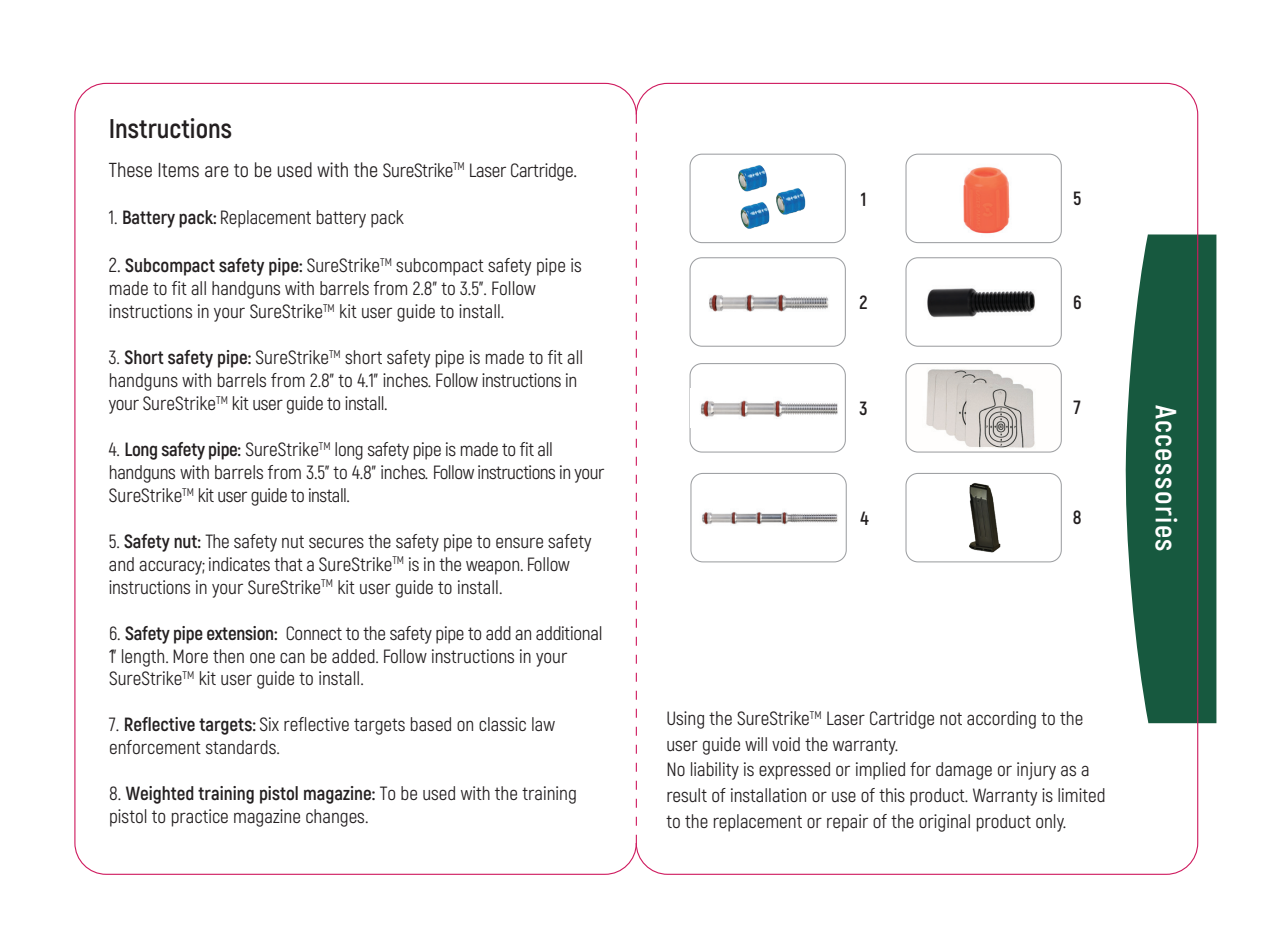
<style>
.page{position:relative;width:1276px;height:944px;background:#fff}
.page>*{position:absolute;margin:0;border:0;box-sizing:border-box;transform-origin:0 0}
.t1{font:700 29.25px "Akrobat";letter-spacing:.05em;color:#fff}
.t2{font:700 27px "Akrobat";color:#231f20}
.t3{font:20.25px "Akrobat";color:#231f20}
.t4{font:19.12px/22.9px "Akrobat";color:#231f20}
.t5{font:700 19.12px "Akrobat";color:#231f20}
.s1{font-size:19.12px}
.s2{font-weight:700}
.s3{font-size:20.25px}
</style>
<div class="page">
<svg style="left:1125px;top:234px;width:91px;height:489px;background:#2f6751"></svg>
<img style="left:907px;top:364px;width:154px;height:87px">
<div style="left:689px;top:257px;width:157px;height:90px;border:1px solid #9d9fa2;border-radius:12px"></div>
<div style="left:689px;top:363px;width:157px;height:90px;border:1px solid #9d9fa2;border-radius:12px"></div>
<div style="left:905px;top:154px;width:156px;height:89px;border:1px solid #9d9fa2;border-radius:12px"></div>
<div style="left:905px;top:257px;width:156px;height:90px;border:1px solid #9d9fa2;border-radius:12px"></div>
<div style="left:905px;top:363px;width:156px;height:90px;border:1px solid #9d9fa2;border-radius:12px"></div>
<div style="left:690px;top:473px;width:157px;height:89px;border:1px solid #9d9fa2;border-radius:12px"></div>
<div style="left:905px;top:473px;width:156px;height:89px;border:1px solid #9d9fa2;border-radius:12px"></div>
<img style="left:709px;top:294px;width:120px;height:18px">
<img style="left:700px;top:400px;width:138px;height:19px">
<img style="left:702px;top:511px;width:136px;height:14px">
<img style="left:947px;top:155px;width:73px;height:79px">
<img style="left:927px;top:288px;width:108px;height:30px">
<img style="left:691px;top:153px;width:155px;height:130px">
<img style="left:910px;top:473px;width:141px;height:87px">
<h2 class="t2" style="left:109px;top:112px;width:125px">Instructions</h2>
<p class="t3" style="left:109px;top:157px;width:470px">These Items are to be used with the <span class="s1">SureStrike</span><sup>TM</sup> <span class="s1">Laser Cartridge</span>.</p>
<p class="t4" style="left:109px;top:206px;width:297px">1. <span class="s2">Battery pack:</span> Replacement battery pack</p>
<p class="t4" style="left:109px;top:254px;width:474px"><span class="s3">2.</span> <span class="s2">Subcompact safety pipe:</span> SureStrike<sup>TM</sup> subcompact safety pipe is made to fit all handguns with barrels from 2.8” to 3.5”. Follow instructions in your SureStrike<sup>TM</sup> kit user guide to install.</p>
<p class="t4" style="left:109px;top:346px;width:476px">3. <span class="s2">Short safety pipe:</span> SureStrike<sup>TM</sup> short safety pipe is made to fit all handguns with barrels from 2.8" to 4.1" inches. Follow instructions in your SureStrike<sup>TM</sup> kit user guide to install.</p>
<p class="t4" style="left:109px;top:438px;width:497px">4. <span class="s2">Long safety pipe:</span> SureStrike<sup>TM</sup> long safety pipe is made to fit all handguns with barrels from 3.5" to 4.8" inches. Follow instructions in your<br>SureStrike<sup>TM</sup> kit user guide to install.</p>
<p class="t4" style="left:109px;top:530px;width:484px">5. <span class="s2">Safety nut:</span> The safety nut secures the safety pipe to ensure safety and accuracy; indicates that a SureStrike<sup>TM</sup> is in the weapon. Follow instructions in your SureStrike<sup>TM</sup> kit user guide to install.</p>
<p class="t4" style="left:109px;top:621px;width:495px">6. <span class="s2">Safety pipe extension:</span> Connect to the safety pipe to add an additional<br>1" length. More then one can be added. Follow instructions in your<br>SureStrike<sup>TM</sup> kit user guide to install.</p>
<p class="t4" style="left:109px;top:713px;width:447px">7. <span class="s2">Reflective targets:</span> Six reflective targets based on classic law enforcement standards.</p>
<p class="t4" style="left:109px;top:782px;width:469px">8. <span class="s2">Weighted training pistol magazine:</span> To be used with the training pistol to practice magazine changes.</p>
<p class="t5" style="left:861px;top:188px;width:7px">1</p>
<p class="t5" style="left:1073px;top:187px;width:10px">5</p>
<p class="t5" style="left:859px;top:291px;width:10px">2</p>
<p class="t5" style="left:1073px;top:290px;width:10px">6</p>
<p class="t5" style="left:859px;top:396px;width:10px">3</p>
<p class="t5" style="left:1073px;top:396px;width:9px">7</p>
<p class="t5" style="left:860px;top:506px;width:10px">4</p>
<p class="t5" style="left:1073px;top:505px;width:10px">8</p>
<h1 class="t1" style="left:1184px;top:405px;width:148px;rotate:90deg">Accessories</h1>
<p class="t4" style="left:666px;top:706px;width:441px;line-height:25.7px">Using the SureStrike<sup>TM</sup> Laser Cartridge not according to the user guide will void the warranty.<br>No liability is expressed or implied for damage or injury as a result of installation or use of this product. Warranty is limited to the replacement or repair of the original product only.</p>
</div>
